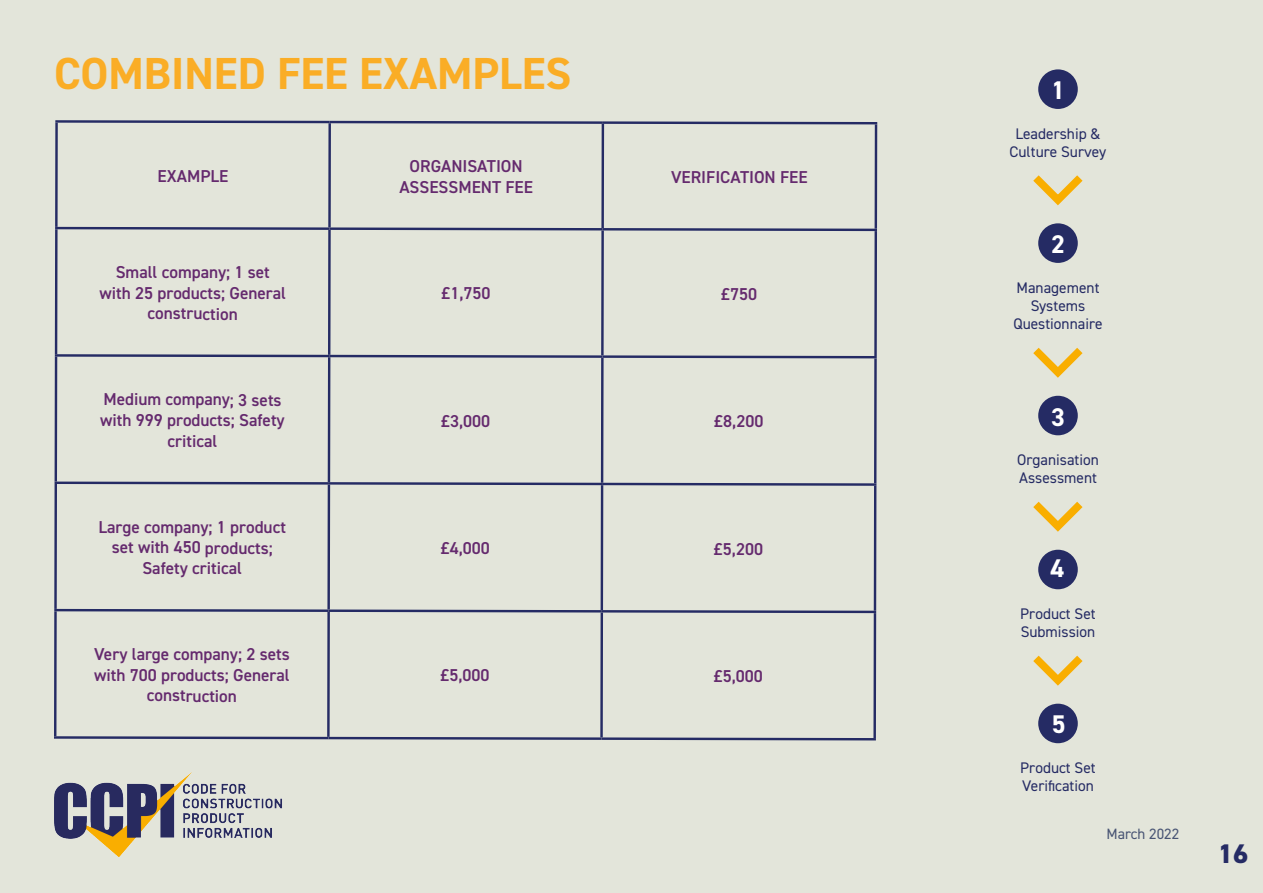
<style>
.page{position:relative;width:1263px;height:893px;background:#e3e5da}
.page>*{position:absolute;margin:0;border:0;box-sizing:border-box;transform-origin:0 0}
.t1{font:700 45px "DIN2014";color:#faad26}
.t2{font:800 27px "DIN2014";color:#252b64}
.t3{font:700 25.65px "DIN2014";color:#fff}
.t4{font:600 17.25px/20.7px "DIN2014";letter-spacing:-.005em;color:#652a6e;text-align:center}
.t5{font:15.45px/18.5px "DIN2014";color:#252b64}
.t6{font:15px "DIN2014";color:#495574}
</style>
<div class="page">
<img style="left:54px;top:752px;width:239px;height:106px">
<hr style="left:55px;top:123px;width:3px;height:104px;background:#252b64">
<hr style="left:328px;top:123px;width:3px;height:104px;background:#252b64">
<svg style="left:53px;top:119px;width:827px;height:7px;background:#a0a3b0"></svg>
<hr style="left:601px;top:124px;width:3px;height:104px;background:#252b64">
<hr style="left:874px;top:124px;width:3px;height:105px;background:#252b64">
<hr style="left:55px;top:229px;width:3px;height:125px;background:#252b64">
<hr style="left:328px;top:230px;width:3px;height:125px;background:#252b64">
<svg style="left:53px;top:226px;width:826px;height:6px;background:#9498a9"></svg>
<hr style="left:601px;top:230px;width:3px;height:125px;background:#252b64">
<hr style="left:874px;top:231px;width:3px;height:125px;background:#252b64">
<hr style="left:55px;top:357px;width:2px;height:125px;background:#252b64">
<hr style="left:328px;top:357px;width:2px;height:125px;background:#252b64">
<svg style="left:52px;top:353px;width:827px;height:7px;background:#9fa3b0"></svg>
<hr style="left:601px;top:358px;width:3px;height:125px;background:#252b64">
<hr style="left:874px;top:358px;width:3px;height:125px;background:#252b64">
<hr style="left:54px;top:484px;width:3px;height:125px;background:#252b64">
<hr style="left:327px;top:485px;width:3px;height:124px;background:#252b64">
<svg style="left:52px;top:480px;width:827px;height:7px;background:#9fa3b0"></svg>
<hr style="left:601px;top:485px;width:2px;height:125px;background:#252b64">
<hr style="left:874px;top:486px;width:2px;height:125px;background:#252b64">
<hr style="left:54px;top:611px;width:3px;height:125px;background:#252b64">
<hr style="left:327px;top:612px;width:3px;height:125px;background:#252b64">
<svg style="left:52px;top:608px;width:827px;height:6px;background:#9498a9"></svg>
<hr style="left:600px;top:612px;width:3px;height:125px;background:#252b64">
<hr style="left:873px;top:613px;width:3px;height:125px;background:#252b64">
<svg style="left:52px;top:735px;width:826px;height:7px;background:#a0a3b0"></svg>
<svg style="left:1033px;top:175px;width:50px;height:31px;background:#e9d497"></svg>
<svg style="left:1033px;top:655px;width:50px;height:31px;background:#e9d497"></svg>
<svg style="left:1033px;top:501px;width:50px;height:31px;background:#e9d497"></svg>
<svg style="left:1033px;top:347px;width:50px;height:31px;background:#e9d497"></svg>
<div style="left:1038px;top:69px;width:40px;height:40px;background:#252b64;border-radius:50%"></div>
<div style="left:1038px;top:223px;width:40px;height:40px;background:#252b64;border-radius:50%"></div>
<div style="left:1038px;top:396px;width:40px;height:39px;background:#252b64;border-radius:50%"></div>
<div style="left:1038px;top:550px;width:40px;height:39px;background:#252b64;border-radius:50%"></div>
<div style="left:1038px;top:704px;width:40px;height:39px;background:#252b64;border-radius:50%"></div>
<p class="t1" style="left:54px;top:44px;width:519px">COMBINED FEE EXAMPLES</p>
<p class="t4" style="left:158px;top:165px;width:72px">EXAMPLE</p>
<p class="t4" style="left:399px;top:155px;width:135px">ORGANISATION<br>ASSESSMENT FEE</p>
<p class="t4" style="left:671px;top:166px;width:138px">VERIFICATION FEE</p>
<p class="t4" style="left:100px;top:261px;width:188px">Small company; 1 set with 25 products; General construction</p>
<p class="t4" style="left:100px;top:389px;width:186px">Medium company; 3 sets with 999 products; Safety critical</p>
<p class="t4" style="left:99px;top:516px;width:189px">Large company; 1 product set with 450 products;<br>Safety critical</p>
<p class="t4" style="left:94px;top:643px;width:197px">Very large company; 2 sets with 700 products; General construction</p>
<p class="t4" style="left:441px;top:283px;width:51px">£1,750</p>
<p class="t4" style="left:721px;top:283px;width:38px">£750</p>
<p class="t4" style="left:441px;top:410px;width:51px">£3,000</p>
<p class="t4" style="left:714px;top:411px;width:51px">£8,200</p>
<p class="t4" style="left:441px;top:537px;width:51px">£4,000</p>
<p class="t4" style="left:714px;top:538px;width:51px">£5,200</p>
<p class="t4" style="left:440px;top:665px;width:51px">£5,000</p>
<p class="t4" style="left:714px;top:665px;width:51px">£5,000</p>
<p class="t3" style="left:1051px;top:73px;width:15px">1</p>
<p class="t5" style="left:1010px;top:124px;width:98px;text-align:center">Leadership &amp;<br>Culture Survey</p>
<p class="t3" style="left:1051px;top:227px;width:15px">2</p>
<p class="t5" style="left:1013px;top:278px;width:91px;text-align:center">Management<br>Systems<br>Questionnaire</p>
<p class="t3" style="left:1051px;top:400px;width:15px">3</p>
<p class="t5" style="left:1017px;top:450px;width:83px">Organisation<br>Assessment</p>
<p class="t3" style="left:1050px;top:551px;width:15px">4</p>
<p class="t5" style="left:1020px;top:604px;width:77px">Product Set<br>Submission</p>
<p class="t3" style="left:1052px;top:707px;width:15px">5</p>
<p class="t5" style="left:1020px;top:758px;width:77px">Product Set<br>Verification</p>
<p class="t6" style="left:1106px;top:824px;width:74px">March 2022</p>
<p class="t2" style="left:1218px;top:836px;width:32px">16</p>
</div>
